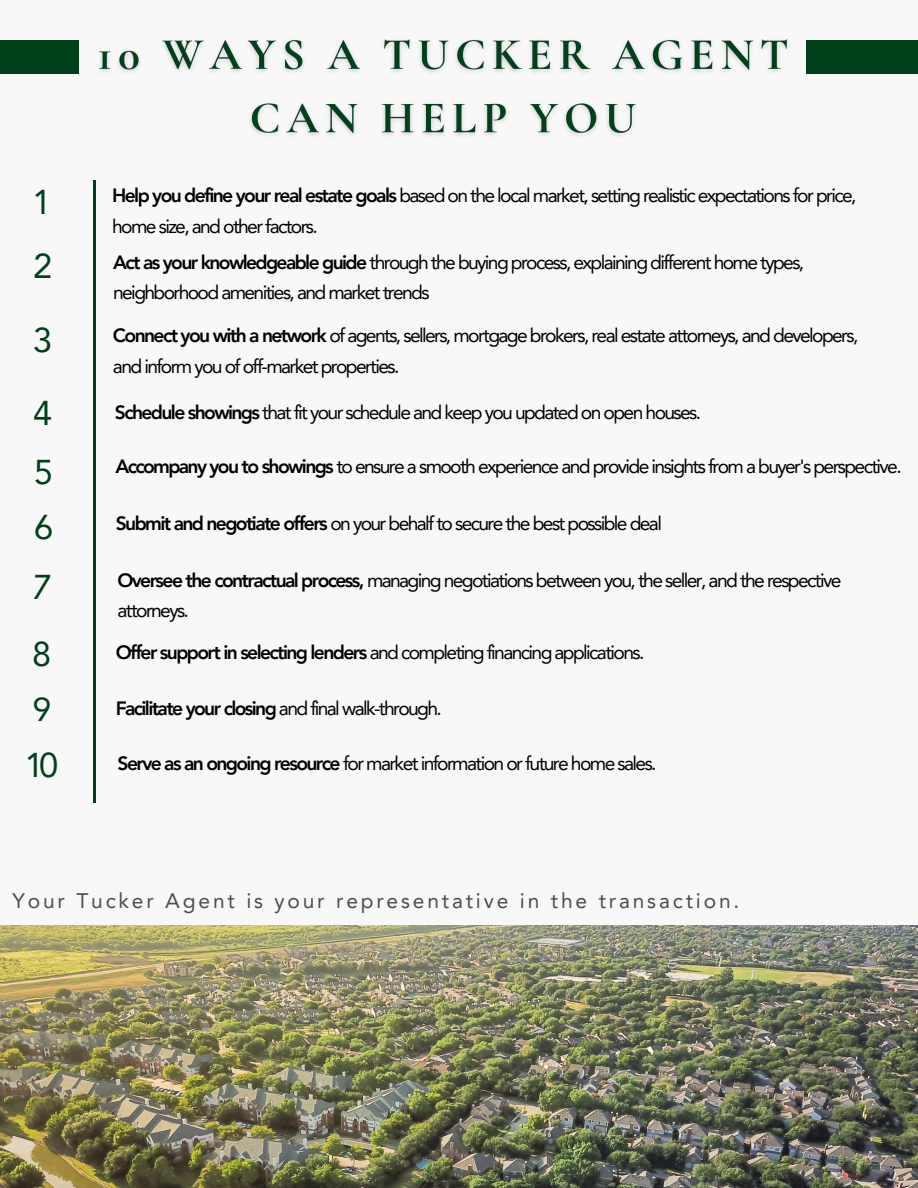
<style>
.page{position:relative;width:918px;height:1188px;background:#f8f8f8}
.page>*{position:absolute;margin:0;border:0;box-sizing:border-box;transform-origin:0 0}
.t1{font:34.35px "Avenir LT Pro";color:#00401a}
.t2{font:italic 34.35px "Avenir LT Pro";color:#00401a}
.t3{font:33px "Avenir LT Pro";color:#00401a}
.t4{font:21px "Avenir LT Pro";letter-spacing:.135em;color:#4d4d4d}
.t5{font:19.35px/30.3px "Avenir LT Pro";letter-spacing:-.085em;color:#000}
.t6{font:800 19.35px "Avenir LT Pro";letter-spacing:-.085em;color:#000}
.t7{font:19.2px/30.3px "Avenir LT Pro";letter-spacing:-.085em;color:#000}
.s1{font-weight:800}
.s2{font-weight:400}
</style>
<div class="page">
<hr style="left:93px;top:180px;width:2px;height:623px;background:#00401a">
<img style="left:0;top:925px;width:918px;height:263px">
<img style="left:99px;top:39px;width:689px;height:97px">
<div style="left:0;top:40px;width:78px;height:33px;background:#00401a"></div>
<div style="left:807px;top:40px;width:111px;height:33px;background:#00401a"></div>
<p class="t1" style="left:32px;top:188px;width:21px">1</p>
<p class="t7" style="left:112px;top:182px;width:746px"><span class="s1">Help you define your real estate goals</span> based on the local market, setting realistic expectations for price, home size, and other factors.</p>
<p class="t1" style="left:33px;top:252px;width:21px">2</p>
<p class="t7" style="left:113px;top:249px;width:693px"><span class="s1">Act as your knowledgeable guide</span> through the buying process, explaining different home types, neighborhood amenities, and market trends</p>
<p class="t1" style="left:33px;top:326px;width:21px">3</p>
<p class="t5" style="left:113px;top:322px;width:747px"><span class="s1">Connect you with a network</span> of agents, sellers, mortgage brokers, real estate attorneys, and developers, and inform you of off-market properties.</p>
<p class="t1" style="left:33px;top:399px;width:21px">4</p>
<p class="t5" style="left:115px;top:399px;width:588px"><span class="s1">Schedule showings</span> that fit your schedule and keep you updated on open houses.</p>
<p class="t5" style="left:115px;top:453px;width:788px"><span class="s1">Accompany you to showings</span> to ensure a smooth experience and provide insights from a buyer's perspective.</p>
<h2 class="t1" style="left:34px;top:458px;width:21px">5</h2>
<p class="t1" style="left:34px;top:513px;width:21px">6</p>
<p class="t5" style="left:116px;top:510px;width:548px"><span class="s1">Submit and negotiate offers</span> on your behalf to secure the best possible deal</p>
<p class="t7" style="left:118px;top:567px;width:725px"><span class="s1">Oversee the contractual process,</span> managing negotiations between you, the seller, and the respective attorneys.</p>
<p class="t2" style="left:31px;top:573px;width:21px">7</p>
<p class="t1" style="left:32px;top:640px;width:21px">8</p>
<p class="t5" style="left:116px;top:639px;width:530px"><span class="s1">Offer support in selecting lenders</span> and completing financing applications.</p>
<p class="t3" style="left:33px;top:696px;width:20px">9</p>
<p class="t6" style="left:116px;top:700px;width:328px">Facilitate your closing <span class="s2">and final walk-through.</span></p>
<p class="t1" style="left:25px;top:751px;width:35px">10</p>
<p class="t5" style="left:118px;top:750px;width:541px"><span class="s1">Serve as an ongoing resource</span> for market information or future home sales.</p>
<p class="t4" style="left:12px;top:892px;width:728px">Your Tucker Agent is your representative in the transaction.</p>
</div>
